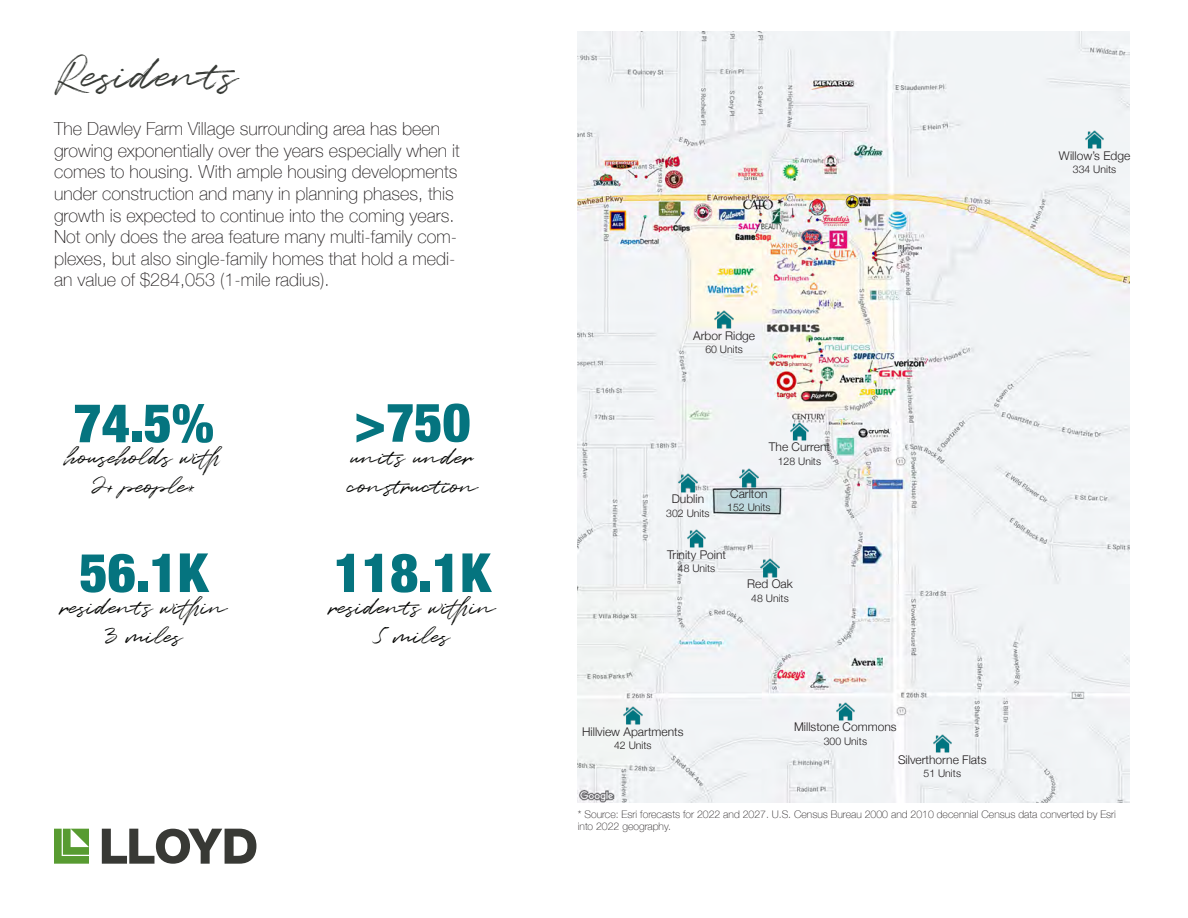
<style>
.page{position:relative;width:1188px;height:918px;background:#fff}
.page>*{position:absolute;margin:0;border:0;box-sizing:border-box;transform-origin:0 0}
.t1{font:900 condensed 54px "Helvetica Neue";color:#05747f}
.t2{font:45px "Quentin";color:#373a36}
.t3{font:24px/28.8px "Quentin";color:#040503;text-align:center}
.t4{font:100 18px/21.6px "Helvetica Neue";color:#231f20}
.t5{font:300 12px "Helvetica Neue";color:#231f20}
.t6{font:100 10.5px/12.6px "Helvetica Neue";color:#231f20}
.t7{font:300 10.5px "Helvetica Neue";color:#231f20}
</style>
<div class="page">
<svg style="left:54px;top:829px;width:35px;height:35px"></svg>
<svg style="left:102px;top:829px;width:154px;height:35px"></svg>
<img style="left:578px;top:31px;width:552px;height:772px">
<img style="left:836px;top:702px;width:19px;height:18px">
<img style="left:933px;top:734px;width:18px;height:18px">
<img style="left:1085px;top:130px;width:19px;height:19px">
<img style="left:687px;top:529px;width:19px;height:19px">
<img style="left:740px;top:469px;width:18px;height:18px">
<img style="left:679px;top:474px;width:18px;height:18px">
<img style="left:715px;top:310px;width:18px;height:19px">
<img style="left:790px;top:422px;width:19px;height:18px">
<img style="left:761px;top:559px;width:18px;height:18px">
<img style="left:624px;top:706px;width:18px;height:19px">
<p class="t2" style="left:54px;top:45px;width:191px">Residents</p>
<p class="t4" style="left:54px;top:117px;width:407px">The Dawley Farm Village surrounding area has been growing exponentially over the years especially when it comes to housing. With ample housing developments under construction and many in planning phases, this growth is expected to continue into the coming years.<br>Not only does the area feature many multi-family com&shy;plexes, but also single-family homes that hold a medi&shy;an value of $284,053 (1-mile radius).</p>
<p class="t1" style="left:74px;top:379px;width:142px">74.5%</p>
<p class="t3" style="left:66px;top:444px;width:162px">households with<br>2+ people*</p>
<p class="t1" style="left:80px;top:528px;width:130px">56.1K</p>
<p class="t3" style="left:61px;top:594px;width:167px">residents within<br>3 miles</p>
<p class="t1" style="left:354px;top:378px;width:118px">&gt;750</p>
<p class="t3" style="left:347px;top:444px;width:132px;text-align:left">units under construction</p>
<p class="t1" style="left:334px;top:528px;width:158px">118.1K</p>
<p class="t3" style="left:329px;top:594px;width:167px">residents within<br>5 miles</p>
<p class="t5" style="left:693px;top:326px;width:64px">Arbor Ridge</p>
<p class="t7" style="left:705px;top:341px;width:39px">60 Units</p>
<p class="t5" style="left:769px;top:438px;width:63px">The Current</p>
<p class="t7" style="left:778px;top:453px;width:45px">128 Units</p>
<p class="t5" style="left:672px;top:489px;width:34px">Dublin</p>
<p class="t7" style="left:666px;top:504px;width:45px">302 Units</p>
<p class="t5" style="left:730px;top:484px;width:39px">Carlton</p>
<p class="t7" style="left:727px;top:499px;width:45px">152 Units</p>
<p class="t5" style="left:667px;top:545px;width:61px">Trinity Point</p>
<p class="t7" style="left:678px;top:560px;width:39px">48 Units</p>
<p class="t5" style="left:747px;top:574px;width:47px">Red Oak</p>
<p class="t7" style="left:751px;top:589px;width:39px">48 Units</p>
<p class="t5" style="left:582px;top:722px;width:103px">Hillview Apartments</p>
<p class="t7" style="left:614px;top:737px;width:39px">42 Units</p>
<p class="t5" style="left:794px;top:717px;width:104px">Millstone Commons</p>
<p class="t7" style="left:824px;top:732px;width:45px">300 Units</p>
<p class="t5" style="left:898px;top:750px;width:90px">Silverthorne Flats</p>
<p class="t7" style="left:924px;top:765px;width:39px">51 Units</p>
<p class="t5" style="left:1059px;top:146px;width:73px">Willow’s Edge</p>
<p class="t7" style="left:1073px;top:161px;width:45px">334 Units</p>
<p class="t6" style="left:578px;top:807px;width:540px">* Source: Esri forecasts for 2022 and 2027. U.S. Census Bureau 2000 and 2010 decennial Census data converted by Esri into 2022 geography.</p>
</div>
